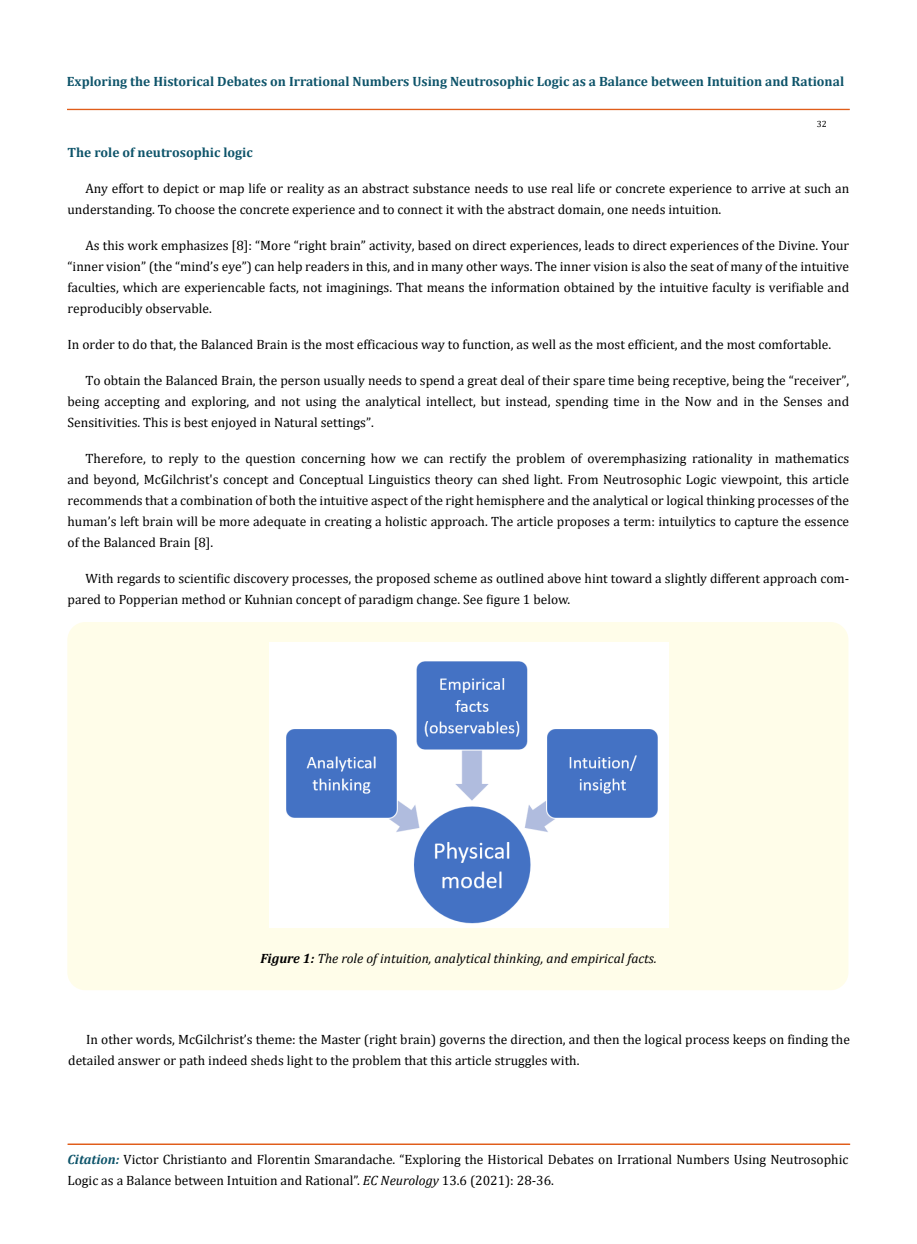
<style>
.page{position:relative;width:917px;height:1244px;background:#fff}
.page>*{position:absolute;margin:0;border:0;box-sizing:border-box;transform-origin:0 0}
.t1{font:13.5px/21px "Cambria";color:#000}
.t2{font:700 13.5px "Cambria";color:#0e546a}
.t3{font:italic 13.5px "Cambria";color:#000}
.t4{font:9px "Cambria";color:#000}
.s1{font-weight:700}
.s2{font-weight:700;font-style:italic;color:#0e546a}
.s3{font-style:italic}
</style>
<div class="page">
<div style="left:67px;top:109px;width:782px;height:1px;border:1px solid #e05d1a"></div>
<div style="left:68px;top:1144px;width:781px;height:1px;border:1px solid #e05d1a"></div>
<div style="left:67px;top:622px;width:781px;height:368px;background:#fffde9;border-radius:18px"></div>
<img style="left:269px;top:643px;width:399px;height:284px">
<p class="t2" style="left:67px;top:72px;width:778px">Exploring the Historical Debates on Irrational Numbers Using Neutrosophic Logic as a Balance between Intuition and Rational</p>
<p class="t4" style="left:816px;top:118px;width:11px">32</p>
<p class="t2" style="left:68px;top:143px;width:187px">The role of neutrosophic logic</p>
<p class="t1" style="left:68px;top:178px;width:783px;text-indent:18px">Any effort to depict or map life or reality as an abstract substance needs to use real life or concrete experience to arrive at such an understanding. To choose the concrete experience and to connect it with the abstract domain, one needs intuition.</p>
<p class="t1" style="left:68px;top:235px;width:783px;text-align:justify;text-indent:18px">As this work emphasizes [8]: “More “right brain” activity, based on direct experiences, leads to direct experiences of the Divine. Your “inner vision” (the “mind’s eye”) can help readers in this, and in many other ways. The inner vision is also the seat of many of the intuitive faculties, which are experiencable facts, not imaginings. That means the information obtained by the intuitive faculty is verifiable and reproducibly observable.</p>
<p class="t1" style="left:68px;top:334px;width:765px">In order to do that, the Balanced Brain is the most efficacious way to function, as well as the most efficient, and the most comfortable.</p>
<p class="t1" style="left:68px;top:370px;width:783px;text-align:justify;text-indent:18px">To obtain the Balanced Brain, the person usually needs to spend a great deal of their spare time being receptive, being the “receiver”, being accepting and exploring, and not using the analytical intellect, but instead, spending time in the Now and in the Senses and Sensitivities. This is best enjoyed in Natural settings”.</p>
<p class="t1" style="left:68px;top:448px;width:783px;text-align:justify;text-indent:18px">Therefore, to reply to the question concerning how we can rectify the problem of overemphasizing rationality in mathematics and beyond, McGilchrist's concept and Conceptual Linguistics theory can shed light. From Neutrosophic Logic viewpoint, this article recommends that a combination of both the intuitive aspect of the right hemisphere and the analytical or logical thinking processes of the human’s left brain will be more adequate in creating a holistic approach. The article proposes a term: intuilytics to capture the essence of the Balanced Brain [8].</p>
<p class="t1" style="left:68px;top:568px;width:783px;text-indent:18px">With regards to scientific discovery processes, the proposed scheme as outlined above hint toward a slightly different approach com&shy;pared to Popperian method or Kuhnian concept of paradigm change. See figure 1 below.</p>
<p class="t3" style="left:260px;top:948px;width:398px"><span class="s1">Figure 1:</span> The role of intuition, analytical thinking, and empirical facts.</p>
<p class="t1" style="left:68px;top:1028px;width:783px;text-indent:18px">In other words, McGilchrist’s theme: the Master (right brain) governs the direction, and then the logical process keeps on finding the detailed answer or path indeed sheds light to the problem that this article struggles with.</p>
<p class="t1" style="left:68px;top:1149px;width:782px"><span class="s2">Citation:</span> Victor Christianto and Florentin Smarandache. “Exploring the Historical Debates on Irrational Numbers Using Neutrosophic<br>Logic as a Balance between Intuition and Rational”. <span class="s3">EC Neurology</span> 13.6 (2021): 28-36.</p>
</div>
